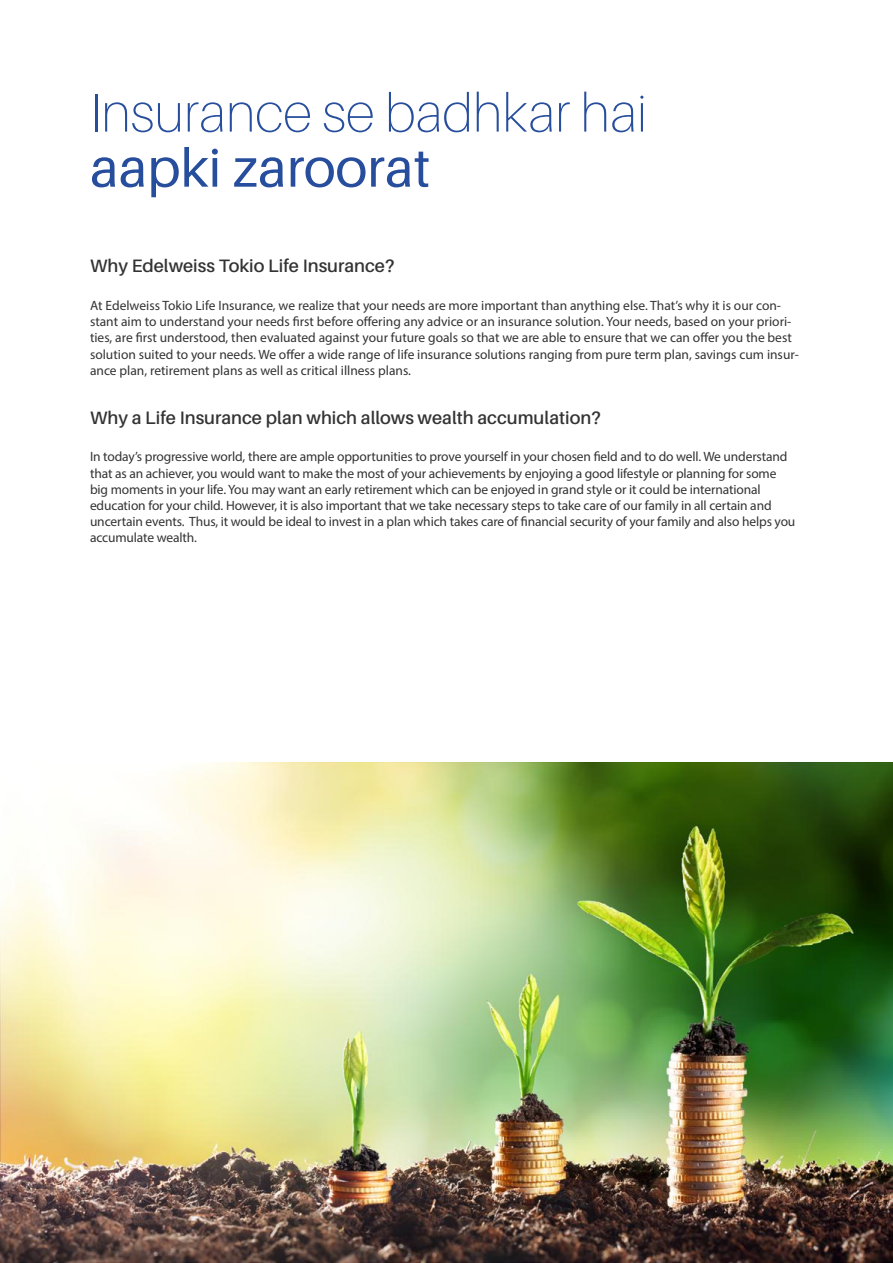
<style>
.page{position:relative;width:893px;height:1263px;background:#fff}
.page>*{position:absolute;margin:0;border:0;box-sizing:border-box;transform-origin:0 0}
.t1{font:100 54px "Aileron";color:#274e9d}
.t2{font:54px "Aileron";color:#274e9d}
.t3{font:600 18px "Aileron";color:#333334}
.t4{font:13.5px/16.2px "Myriad Pro";letter-spacing:-.01em;color:#333334}
</style>
<div class="page">
<img style="left:0;top:763px;width:893px;height:500px">
<h1 class="t1" style="left:90px;top:83px;width:558px">Insurance se badhkar hai</h1>
<h1 class="t2" style="left:90px;top:138px;width:342px">aapki zaroorat</h1>
<h2 class="t3" style="left:90px;top:256px;width:306px">Why Edelweiss Tokio Life Insurance?</h2>
<p class="t4" style="left:90px;top:297px;width:710px">At Edelweiss Tokio Life Insurance, we realize that your needs are more important than anything else. That’s why it is our con&shy;stant aim to understand your needs first before offering any advice or an insurance solution. Your needs, based on your priori&shy;ties, are first understood, then evaluated against your future goals so that we are able to ensure that we can offer you the best solution suited to your needs. We offer a wide range of life insurance solutions ranging from pure term plan, savings cum insur&shy;ance plan, retirement plans as well as critical illness plans.</p>
<h2 class="t3" style="left:90px;top:407px;width:512px">Why a Life Insurance plan which allows wealth accumulation?</h2>
<p class="t4" style="left:90px;top:449px;width:707px">In today’s progressive world, there are ample opportunities to prove yourself in your chosen field and to do well. We understand that as an achiever, you would want to make the most of your achievements by enjoying a good lifestyle or planning for some big moments in your life. You may want an early retirement which can be enjoyed in grand style or it could be international education for your child. However, it is also important that we take necessary steps to take care of our family in all certain and uncertain events. Thus, it would be ideal to invest in a plan which takes care of financial security of your family and also helps you accumulate wealth.</p>
</div>
